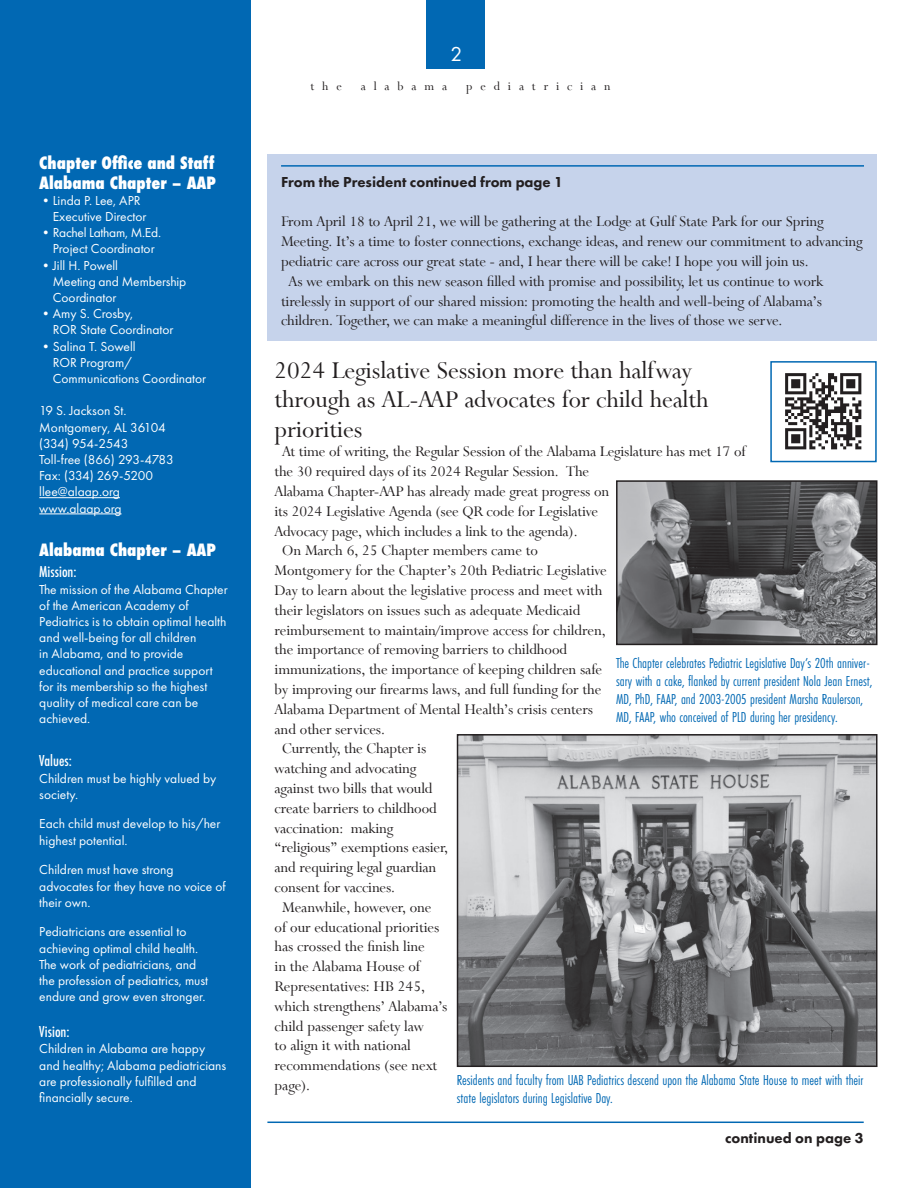
<style>
.page{position:relative;width:918px;height:1188px;background:#fff}
.page>*{position:absolute;margin:0;border:0;box-sizing:border-box;transform-origin:0 0}
.t1{font:27px/29.1px "Lapidary 333 BT";color:#231f20}
.t2{font:21px "Futura PT";color:#fff}
.t3{font:16.5px "Lapidary 333 BT";letter-spacing:-.005em;color:#231f20}
.t4{font:800 condensed 16.5px/19.8px "Futura";color:#fff}
.t5{font:500 16.5px "Futura PT Cond";color:#fff}
.t6{font:15px/18px "Futura PT Cond";color:#0168b3}
.t7{font:800 15px "Futura PT";color:#231f20}
.t8{font:13.5px/16.2px "Futura PT";color:#fff}
.t9{font:13.5px "Lapidary 333 BT";letter-spacing:.59em;color:#231f20}
</style>
<div class="page">
<div style="left:268px;top:154px;width:609px;height:186px;background:#c6d3eb"></div>
<div style="left:0;top:0;width:251px;height:1188px;background:#0168b3"></div>
<div style="left:426px;top:0;width:59px;height:68px;background:#0168b3"></div>
<hr style="left:39px;top:497px;width:81px;height:1px;background:#fff">
<hr style="left:39px;top:514px;width:83px;height:1px;background:#fff">
<hr style="left:281px;top:165px;width:583px;height:2px;background:#0168b3">
<hr style="left:267px;top:1122px;width:597px;height:1px;background:#0168b3">
<img style="left:619px;top:483px;width:256px;height:159px">
<div style="left:616px;top:480px;width:262px;height:165px;border:2px solid #231f20"></div>
<img style="left:460px;top:737px;width:415px;height:327px">
<div style="left:457px;top:734px;width:421px;height:333px;border:2px solid #231f20"></div>
<img style="left:785px;top:373px;width:77px;height:77px">
<div style="left:770px;top:361px;width:107px;height:101px;border:2px solid #0168b3"></div>
<p class="t4" style="left:39px;top:153px;width:178px">Chapter Office and Staff<br>Alabama Chapter – AAP</p>
<p class="t8" style="left:53px;top:192px;width:95px;text-indent:-14px">•Linda P. Lee, APR<br>Executive Director</p>
<p class="t8" style="left:39px;top:224px;width:123px;text-align:center">•Rachel Latham, M.Ed.<br>Project Coordinator</p>
<p class="t8" style="left:53px;top:257px;width:135px;text-indent:-14px">•Jill H. Powell<br>Meeting and Membership<br>Coordinator</p>
<p class="t8" style="left:53px;top:305px;width:122px;text-indent:-14px">•Amy S. Crosby,<br>ROR State Coordinator</p>
<p class="t8" style="left:53px;top:338px;width:155px;text-indent:-14px">•Salina T. Sowell<br>ROR Program/<br>Communications Coordinator</p>
<p class="t8" style="left:39px;top:403px;width:136px">19 S. Jackson St.<br>Montgomery, AL 36104 (334) 954-2543<br>Toll-free (866) 293-4783<br>Fax: (334) 269-5200 llee@alaap.org www.alaap.org</p>
<p class="t4" style="left:39px;top:540px;width:178px">Alabama Chapter – AAP</p>
<p class="t5" style="left:39px;top:562px;width:39px">Mission:</p>
<p class="t8" style="left:39px;top:581px;width:190px">The mission of the Alabama Chapter of the American Academy of<br>Pediatrics is to obtain optimal health and well-being for all children<br>in Alabama, and to provide educational and practice support for its membership so the highest quality of medical care can be achieved.</p>
<p class="t5" style="left:39px;top:751px;width:34px">Values:</p>
<p class="t8" style="left:39px;top:770px;width:179px">Children must be highly valued by society.</p>
<p class="t8" style="left:39px;top:816px;width:183px">Each child must develop to his/her highest potential.</p>
<p class="t8" style="left:39px;top:862px;width:188px">Children must have strong advocates for they have no voice of their own.</p>
<p class="t8" style="left:39px;top:924px;width:170px">Pediatricians are essential to achieving optimal child health.<br>The work of pediatricians, and the profession of pediatrics, must endure and grow even stronger.</p>
<p class="t5" style="left:39px;top:1022px;width:32px">Vision:</p>
<p class="t8" style="left:39px;top:1041px;width:189px">Children in Alabama are happy and healthy; Alabama pediatricians are professionally fulfilled and financially secure.</p>
<p class="t2" style="left:451px;top:42px;width:13px">2</p>
<p class="t9" style="left:310px;top:79px;width:33px">the</p>
<p class="t9" style="left:361px;top:79px;width:88px">alabama</p>
<p class="t9" style="left:466px;top:79px;width:146px">pediatrician</p>
<p class="t7" style="left:281px;top:172px;width:284px">From the President continued from page 1</p>
<p class="t3" style="left:281px;top:213px;width:544px">From April 18 to April 21, we will be gathering at the Lodge at Gulf State Park for our Spring</p>
<p class="t3" style="left:281px;top:232px;width:583px">Meeting. It’s a time to foster connections, exchange ideas, and renew our commitment to advancing</p>
<p class="t3" style="left:281px;top:252px;width:529px">pediatric care across our great state - and, I hear there will be cake! I hope you will join us.</p>
<p class="t3" style="left:289px;top:272px;width:536px">As we embark on this new season filled with promise and possibility, let us continue to work</p>
<p class="t3" style="left:281px;top:292px;width:542px">tirelessly in support of our shared mission: promoting the health and well-being of Alabama’s</p>
<p class="t3" style="left:281px;top:312px;width:503px">children. Together, we can make a meaningful difference in the lives of those we serve.</p>
<h1 class="t1" style="left:275px;top:356px;width:435px">2024 Legislative Session more than halfway through as AL-AAP advocates for child health priorities</h1>
<p class="t3" style="left:282px;top:442px;width:465px">At time of writing, the Regular Session of the Alabama Legislature has met 17 of</p>
<p class="t3" style="left:275px;top:462px;width:316px">the 30 required days of its 2024 Regular Session. The</p>
<p class="t3" style="left:275px;top:482px;width:336px">Alabama Chapter-AAP has already made great progress on</p>
<p class="t3" style="left:275px;top:502px;width:325px">its 2024 Legislative Agenda (see QR code for Legislative</p>
<p class="t3" style="left:275px;top:522px;width:304px">Advocacy page, which includes a link to the agenda).</p>
<p class="t3" style="left:282px;top:541px;width:257px">On March 6, 25 Chapter members came to</p>
<p class="t3" style="left:275px;top:561px;width:334px">Montgomery for the Chapter’s 20th Pediatric Legislative</p>
<p class="t3" style="left:275px;top:581px;width:329px">Day to learn about the legislative process and meet with</p>
<p class="t3" style="left:275px;top:601px;width:307px">their legislators on issues such as adequate Medicaid</p>
<p class="t3" style="left:275px;top:621px;width:332px">reimbursement to maintain/improve access for children,</p>
<p class="t3" style="left:275px;top:640px;width:294px">the importance of removing barriers to childhood</p>
<p class="t3" style="left:275px;top:660px;width:329px">immunizations, the importance of keeping children safe</p>
<p class="t3" style="left:275px;top:680px;width:328px">by improving our firearms laws, and full funding for the</p>
<p class="t3" style="left:275px;top:700px;width:320px">Alabama Department of Mental Health’s crisis centers</p>
<p class="t3" style="left:275px;top:720px;width:112px">and other services.</p>
<p class="t3" style="left:282px;top:739px;width:146px">Currently, the Chapter is</p>
<p class="t3" style="left:275px;top:759px;width:143px">watching and advocating</p>
<p class="t3" style="left:275px;top:779px;width:160px">against two bills that would</p>
<p class="t3" style="left:275px;top:799px;width:164px">create barriers to childhood</p>
<p class="t3" style="left:275px;top:819px;width:120px">vaccination: making</p>
<p class="t3" style="left:275px;top:838px;width:175px">“religious” exemptions easier,</p>
<p class="t3" style="left:275px;top:858px;width:163px">and requiring legal guardian</p>
<p class="t3" style="left:275px;top:878px;width:122px">consent for vaccines.</p>
<p class="t3" style="left:282px;top:898px;width:151px">Meanwhile, however, one</p>
<p class="t3" style="left:275px;top:918px;width:166px">of our educational priorities</p>
<p class="t3" style="left:275px;top:937px;width:152px">has crossed the finish line</p>
<p class="t3" style="left:275px;top:957px;width:147px">in the Alabama House of</p>
<p class="t3" style="left:275px;top:977px;width:152px">Representatives: HB 245,</p>
<p class="t3" style="left:275px;top:997px;width:174px">which strengthens’ Alabama’s</p>
<p class="t3" style="left:275px;top:1017px;width:151px">child passenger safety law</p>
<p class="t3" style="left:275px;top:1036px;width:138px">to align it with national</p>
<p class="t3" style="left:275px;top:1056px;width:164px">recommendations (see next</p>
<p class="t3" style="left:275px;top:1076px;width:37px">page).</p>
<p class="t7" style="left:725px;top:1129px;width:140px">continued on page 3</p>
<p class="t6" style="left:616px;top:654px;width:258px">The Chapter celebrates Pediatric Legislative Day’s 20th anniver&shy;sary with a cake, flanked by current president Nola Jean Ernest, MD, PhD, FAAP, and 2003-2005 president Marsha Raulerson, MD, FAAP, who conceived of PLD during her presidency.</p>
<p class="t6" style="left:457px;top:1071px;width:408px">Residents and faculty from UAB Pediatrics descend upon the Alabama State House to meet with their state legislators during Legislative Day.</p>
</div>
